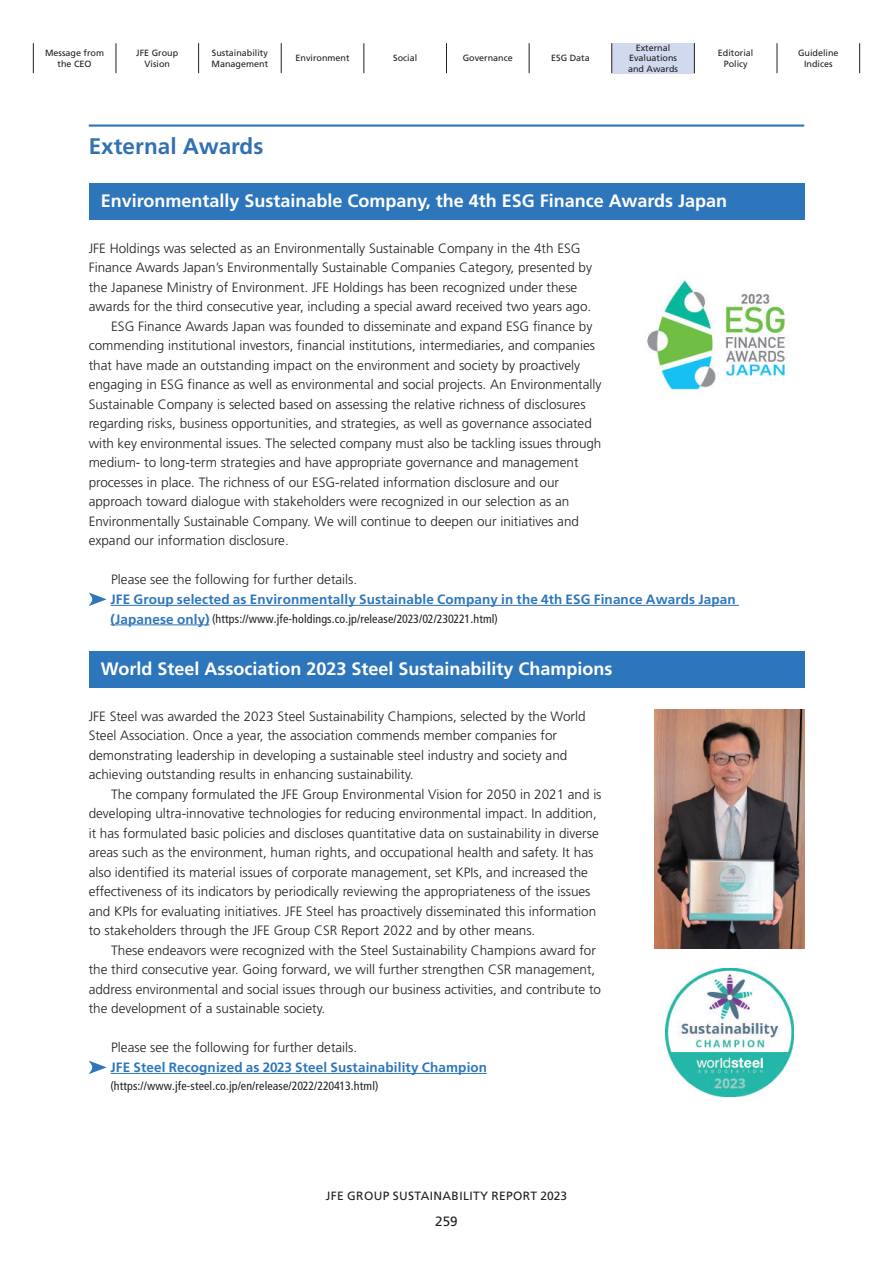
<style>
.page{position:relative;width:893px;height:1263px;background:#fff}
.page>*{position:absolute;margin:0;border:0;box-sizing:border-box;transform-origin:0 0}
.t1{font:700 22.5px "Frutiger";color:#3271af}
.t2{font:700 18px "Frutiger";color:#fff}
.t3{font:300 13.5px/19.5px "Frutiger";color:#231f20}
.t4{font:700 13.5px "Frutiger";letter-spacing:.01em;color:#2e76bc}
.t5{font:13.5px "Frutiger";color:#231f20}
.t6{font:condensed 12px "Frutiger";letter-spacing:.01em;color:#231f20}
.t7{font:12px "Frutiger";letter-spacing:.03em;color:#231f20}
.t8{font:9px/10.5px "Frutiger";color:#231f20;text-align:center}
.s1{font-weight:700;font-stretch:normal;font-size:13.5px;color:#2e76bc}
</style>
<div class="page">
<div style="left:612px;top:43px;width:82px;height:30px;background:#d1d9ee"></div>
<hr style="left:33px;top:43px;width:1px;height:30px;background:#231f20">
<hr style="left:116px;top:43px;width:1px;height:30px;background:#231f20">
<hr style="left:198px;top:43px;width:1px;height:30px;background:#231f20">
<hr style="left:281px;top:43px;width:1px;height:30px;background:#231f20">
<hr style="left:364px;top:43px;width:1px;height:30px;background:#231f20">
<hr style="left:446px;top:43px;width:1px;height:30px;background:#231f20">
<hr style="left:529px;top:43px;width:1px;height:30px;background:#231f20">
<hr style="left:611px;top:43px;width:1px;height:30px;background:#231f20">
<hr style="left:694px;top:43px;width:1px;height:30px;background:#231f20">
<hr style="left:777px;top:43px;width:1px;height:30px;background:#231f20">
<hr style="left:859px;top:43px;width:1px;height:30px;background:#231f20">
<img style="left:665px;top:969px;width:129px;height:128px">
<img style="left:655px;top:709px;width:149px;height:239px">
<hr style="left:89px;top:124px;width:715px;height:3px;background:#2e76bc">
<div style="left:89px;top:183px;width:715px;height:36px;background:#2e76bc"></div>
<div style="left:89px;top:651px;width:715px;height:36px;background:#2e76bc"></div>
<img style="left:645px;top:280px;width:141px;height:110px">
<hr style="left:110px;top:605px;width:629px;height:1px;background:#2e76bc">
<hr style="left:110px;top:624px;width:100px;height:1px;background:#2e76bc">
<svg style="left:89px;top:592px;width:18px;height:14px"></svg>
<hr style="left:110px;top:1073px;width:377px;height:1px;background:#2e76bc">
<svg style="left:89px;top:1060px;width:18px;height:14px"></svg>
<p class="t8" style="left:45px;top:48px;width:61px">Message from the CEO</p>
<p class="t8" style="left:136px;top:48px;width:44px">JFE Group<br>Vision</p>
<p class="t8" style="left:212px;top:48px;width:58px;text-align:left">Sustainability<br>Management</p>
<p class="t8" style="left:296px;top:53px;width:56px">Environment</p>
<p class="t8" style="left:393px;top:53px;width:26px">Social</p>
<p class="t8" style="left:463px;top:53px;width:52px">Governance</p>
<p class="t8" style="left:551px;top:53px;width:40px">ESG Data</p>
<p class="t8" style="left:628px;top:42px;width:52px">External<br>Evaluations and Awards</p>
<p class="t8" style="left:718px;top:48px;width:37px">Editorial<br>Policy</p>
<p class="t8" style="left:798px;top:48px;width:42px">Guideline<br>Indices</p>
<h1 class="t1" style="left:89px;top:133px;width:176px">External Awards</h1>
<h2 class="t2" style="left:101px;top:191px;width:628px">Environmentally Sustainable Company, the 4th ESG Finance Awards Japan</h2>
<p class="t3" style="left:89px;top:239px;width:493px">JFE Holdings was selected as an Environmentally Sustainable Company in the 4th ESG</p>
<p class="t3" style="left:89px;top:258px;width:505px">Finance Awards Japan’s Environmentally Sustainable Companies Category, presented by</p>
<p class="t3" style="left:89px;top:278px;width:490px">the Japanese Ministry of Environment. JFE Holdings has been recognized under these</p>
<p class="t3" style="left:89px;top:297px;width:504px">awards for the third consecutive year, including a special award received two years ago.</p>
<p class="t3" style="left:111px;top:317px;width:483px">ESG Finance Awards Japan was founded to disseminate and expand ESG finance by</p>
<p class="t3" style="left:89px;top:336px;width:508px">commending institutional investors, financial institutions, intermediaries, and companies</p>
<p class="t3" style="left:89px;top:356px;width:493px">that have made an outstanding impact on the environment and society by proactively</p>
<p class="t3" style="left:89px;top:375px;width:514px">engaging in ESG finance as well as environmental and social projects. An Environmentally</p>
<p class="t3" style="left:89px;top:395px;width:498px">Sustainable Company is selected based on assessing the relative richness of disclosures</p>
<p class="t3" style="left:89px;top:414px;width:505px">regarding risks, business opportunities, and strategies, as well as governance associated</p>
<p class="t3" style="left:89px;top:434px;width:514px">with key environmental issues. The selected company must also be tackling issues through</p>
<p class="t3" style="left:89px;top:453px;width:491px">medium- to long-term strategies and have appropriate governance and management</p>
<p class="t3" style="left:89px;top:473px;width:472px">processes in place. The richness of our ESG-related information disclosure and our</p>
<p class="t3" style="left:89px;top:492px;width:482px">approach toward dialogue with stakeholders were recognized in our selection as an</p>
<p class="t3" style="left:89px;top:512px;width:492px">Environmentally Sustainable Company. We will continue to deepen our initiatives and</p>
<p class="t3" style="left:89px;top:531px;width:202px">expand our information disclosure.</p>
<p class="t3" style="left:111px;top:570px;width:248px">Please see the following for further details.</p>
<p class="t4" style="left:110px;top:591px;width:627px">JFE Group selected as Environmentally Sustainable Company in the 4th ESG Finance Awards Japan</p>
<p class="t6" style="left:110px;top:612px;width:389px"><span class="s1">(Japanese only)</span> (https://www.jfe-holdings.co.jp/release/2023/02/230221.html)</p>
<h2 class="t2" style="left:101px;top:659px;width:513px">World Steel Association 2023 Steel Sustainability Champions</h2>
<p class="t3" style="left:89px;top:707px;width:498px">JFE Steel was awarded the 2023 Steel Sustainability Champions, selected by the World Steel Association. Once a year, the association commends member companies for demonstrating leadership in developing a sustainable steel industry and society and achieving outstanding results in enhancing sustainability.</p>
<p class="t3" style="left:89px;top:785px;width:514px;text-indent:23px">The company formulated the JFE Group Environmental Vision for 2050 in 2021 and is developing ultra-innovative technologies for reducing environmental impact. In addition, it has formulated basic policies and discloses quantitative data on sustainability in diverse areas such as the environment, human rights, and occupational health and safety. It has also identified its material issues of corporate management, set KPIs, and increased the effectiveness of its indicators by periodically reviewing the appropriateness of the issues and KPIs for evaluating initiatives. JFE Steel has proactively disseminated this information to stakeholders through the JFE Group CSR Report 2022 and by other means.</p>
<p class="t3" style="left:89px;top:941px;width:514px;text-indent:23px">These endeavors were recognized with the Steel Sustainability Champions award for the third consecutive year. Going forward, we will further strengthen CSR management, address environmental and social issues through our business activities, and contribute to the development of a sustainable society.</p>
<p class="t3" style="left:111px;top:1038px;width:248px">Please see the following for further details.</p>
<p class="t4" style="left:110px;top:1059px;width:378px">JFE Steel Recognized as 2023 Steel Sustainability Champion</p>
<p class="t6" style="left:110px;top:1079px;width:269px">(https://www.jfe-steel.co.jp/en/release/2022/220413.html)</p>
<p class="t7" style="left:326px;top:1188px;width:243px">JFE GROUP SUSTAINABILITY REPORT 2023</p>
<p class="t5" style="left:435px;top:1214px;width:24px">259</p>
</div>
